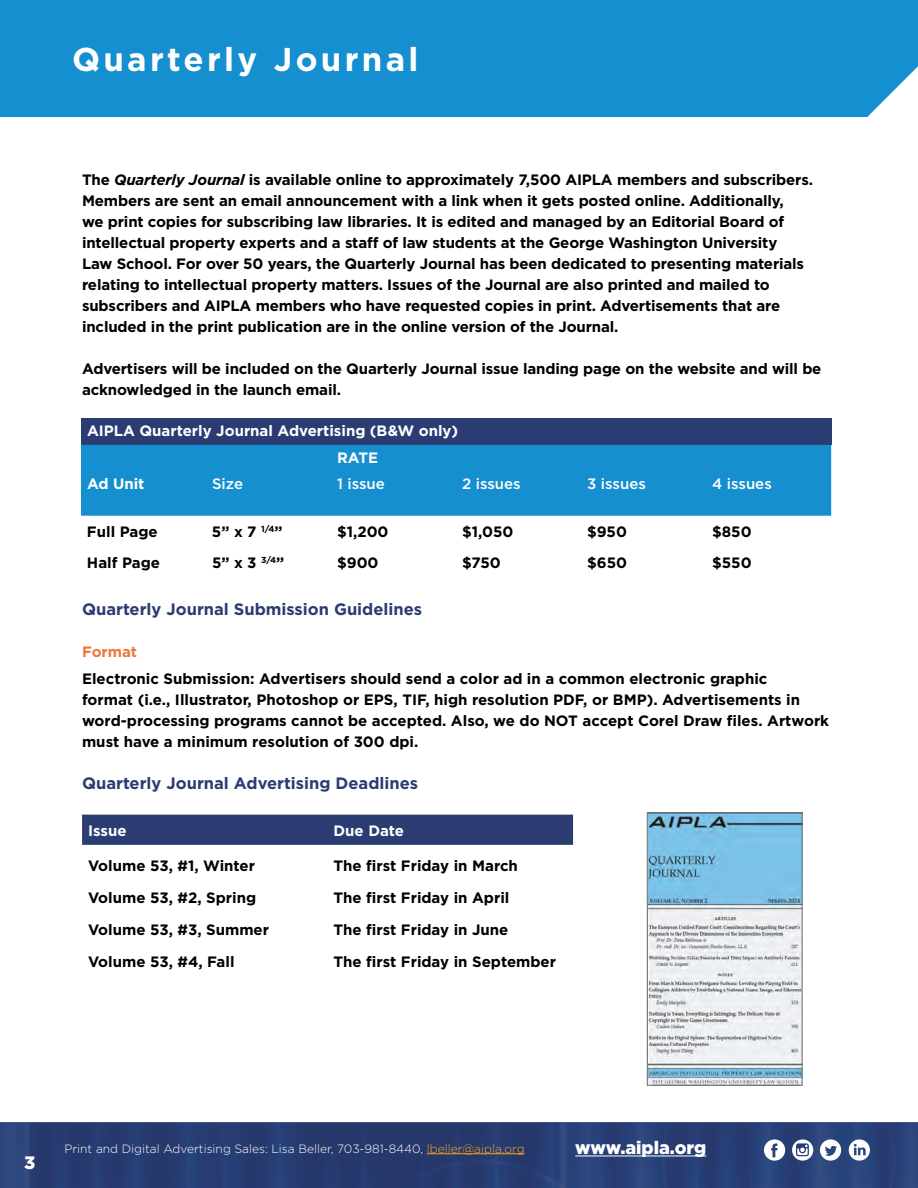
<style>
.page{position:relative;width:918px;height:1188px;background:#fff}
.page>*{position:absolute;margin:0;border:0;box-sizing:border-box;transform-origin:0 0}
.t1{font:700 33px "Gotham";letter-spacing:.1em;color:#fff}
.t2{font:900 18px "Gotham";color:#fff}
.t3{font:700 16.5px "Gotham";color:#2b3c73}
.t4{font:700 15px/21px "Gotham";letter-spacing:-.01em;color:#000}
.t5{font:700 15px "Gotham";color:#fff}
.t6{font:500 15px "Gotham";color:#fff}
.t7{font:700 15px "Gotham";color:#eb773d}
.t8{font:300 12px "Gotham";color:#fff}
.s1{font-style:italic}
.s2{color:#f9a51e}
</style>
<div class="page">
<div style="left:0;top:1122px;width:918px;height:66px;background:#2b3c73"></div>
<hr style="left:575px;top:1156px;width:131px;height:1px;background:#fff">
<svg style="left:764px;top:1139px;width:21px;height:22px"></svg>
<svg style="left:820px;top:1139px;width:21px;height:22px"></svg>
<hr style="left:427px;top:1153px;width:98px;height:1px;background:#f9a51e">
<svg style="left:849px;top:1139px;width:21px;height:22px"></svg>
<svg style="left:792px;top:1139px;width:21px;height:22px"></svg>
<div style="left:0;top:0;width:918px;height:117px;background:#158fcf"></div>
<div style="left:81px;top:418px;width:750px;height:27px;background:#2b3c73"></div>
<div style="left:81px;top:445px;width:750px;height:71px;background:#158fcf"></div>
<img style="left:649px;top:814px;width:151px;height:270px">
<div style="left:647px;top:812px;width:155px;height:274px;border:1px solid #6d6e71"></div>
<div style="left:82px;top:815px;width:491px;height:30px;background:#2b3c73"></div>
<svg style="left:867px;top:66px;width:51px;height:51px"></svg>
<h1 class="t1" style="left:72px;top:38px;width:348px">Quarterly Journal</h1>
<p class="t4" style="left:82px;top:169px;width:732px">The <span class="s1">Quarterly Journal</span> is available online to approximately 7,500 AIPLA members and subscribers.<br>Members are sent an email announcement with a link when it gets posted online. Additionally,<br>we print copies for subscribing law libraries. It is edited and managed by an Editorial Board of intellectual property experts and a staff of law students at the George Washington University<br>Law School. For over 50 years, the Quarterly Journal has been dedicated to presenting materials relating to intellectual property matters. Issues of the Journal are also printed and mailed to subscribers and AIPLA members who have requested copies in print. Advertisements that are included in the print publication are in the online version of the Journal.</p>
<p class="t4" style="left:82px;top:358px;width:741px">Advertisers will be included on the Quarterly Journal issue landing page on the website and will be acknowledged in the launch email.</p>
<p class="t5" style="left:87px;top:421px;width:373px">AIPLA Quarterly Journal Advertising (B&amp;W only)</p>
<p class="t5" style="left:337px;top:448px;width:43px">RATE</p>
<p class="t5" style="left:87px;top:474px;width:59px">Ad Unit</p>
<p class="t6" style="left:212px;top:474px;width:33px">Size</p>
<p class="t6" style="left:337px;top:474px;width:49px">1 issue</p>
<p class="t6" style="left:462px;top:474px;width:60px">2 issues</p>
<p class="t6" style="left:587px;top:474px;width:60px">3 issues</p>
<p class="t6" style="left:712px;top:474px;width:61px">4 issues</p>
<p class="t4" style="left:87px;top:521px;width:72px">Full Page</p>
<p class="t4" style="left:212px;top:521px;width:72px">5” x 7 <sup>1/4</sup>”</p>
<p class="t4" style="left:337px;top:521px;width:53px">$1,200</p>
<p class="t4" style="left:462px;top:521px;width:53px">$1,050</p>
<p class="t4" style="left:587px;top:521px;width:41px">$950</p>
<p class="t4" style="left:712px;top:521px;width:41px">$850</p>
<p class="t4" style="left:87px;top:552px;width:75px">Half Page</p>
<p class="t4" style="left:212px;top:552px;width:74px">5” x 3 <sup>3/4</sup>”</p>
<p class="t4" style="left:337px;top:552px;width:43px">$900</p>
<p class="t4" style="left:462px;top:552px;width:40px">$750</p>
<p class="t4" style="left:587px;top:552px;width:42px">$650</p>
<p class="t4" style="left:712px;top:552px;width:41px">$550</p>
<p class="t3" style="left:82px;top:598px;width:342px">Quarterly Journal Submission Guidelines</p>
<p class="t7" style="left:82px;top:641px;width:57px">Format</p>
<p class="t4" style="left:82px;top:668px;width:749px">Electronic Submission: Advertisers should send a color ad in a common electronic graphic<br>format (i.e., Illustrator, Photoshop or EPS, TIF, high resolution PDF, or BMP). Advertisements in word-processing programs cannot be accepted. Also, we do NOT accept Corel Draw files. Artwork must have a minimum resolution of 300 dpi.</p>
<p class="t3" style="left:82px;top:772px;width:338px">Quarterly Journal Advertising Deadlines</p>
<p class="t5" style="left:88px;top:820px;width:40px">Issue</p>
<p class="t5" style="left:334px;top:820px;width:72px">Due Date</p>
<p class="t4" style="left:88px;top:855px;width:169px">Volume 53, #1, Winter</p>
<p class="t4" style="left:334px;top:855px;width:186px">The first Friday in March</p>
<p class="t4" style="left:88px;top:887px;width:170px">Volume 53, #2, Spring</p>
<p class="t4" style="left:334px;top:887px;width:177px">The first Friday in April</p>
<p class="t4" style="left:88px;top:919px;width:182px">Volume 53, #3, Summer</p>
<p class="t4" style="left:334px;top:919px;width:176px">The first Friday in June</p>
<p class="t4" style="left:88px;top:951px;width:148px">Volume 53, #4, Fall</p>
<p class="t4" style="left:334px;top:951px;width:224px">The first Friday in September</p>
<p class="t2" style="left:24px;top:1150px;width:13px">3</p>
<p class="t8" style="left:64px;top:1141px;width:462px">Print and Digital Advertising Sales: Lisa Beller, 703-981-8440, <span class="s2">lbeller@aipla.org</span></p>
<p class="t2" style="left:575px;top:1135px;width:133px">www.aipla.org</p>
</div>
